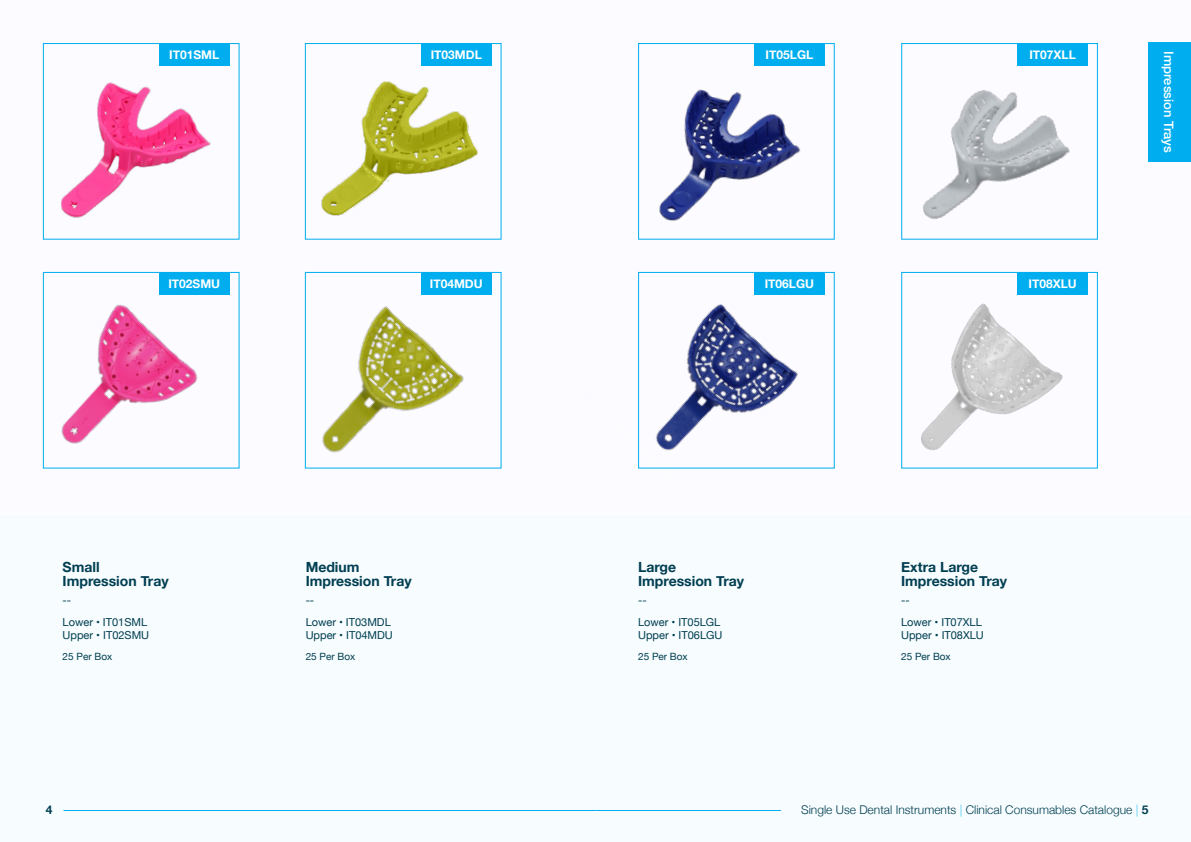
<style>
.page{position:relative;width:1191px;height:842px;background:#fff}
.page>*{position:absolute;margin:0;border:0;box-sizing:border-box;transform-origin:0 0}
.Product_Title{font:700 14px/14px "Helvetica Neue";color:#003e51}
.Page_Title_Marker{font:500 13px "Helvetica Neue";color:#fff}
.t1{font:300 12px "Helvetica Neue";color:#003e51}
.SKU_In_a_box{font:700 12px "Helvetica Neue";color:#fff}
.t2{font:700 12px "Helvetica Neue";color:#003e51}
.Details{font:11px/13.2px "Helvetica Neue";color:#003e51}
.Details-2{font:10px "Helvetica Neue";color:#003e51}
.Code___Per_box{font:10px "Helvetica Neue";color:#003e51}
.s1{font-weight:100;color:#00aeef}
.s2{font-weight:700}
</style>
<div class="page">
<div style="left:0;top:515px;width:1191px;height:327px;background:#f7fcfe"></div>
<hr style="left:0;top:515px;width:1191px;height:1px;background:#00aeef">
<hr style="left:595px;top:810px;width:186px;height:1px;background:#00aeef">
<hr style="left:63px;top:810px;width:532px;height:1px;background:#00aeef">
<div style="left:0;top:0;width:1191px;height:515px;background:#fcfbff"></div>
<div style="left:1148px;top:43px;width:43px;height:119px;background:#00aeef"></div>
<img style="left:582px;top:271px;width:256px;height:245px">
<img style="left:250px;top:271px;width:256px;height:245px">
<img style="left:42px;top:271px;width:193px;height:198px">
<img style="left:848px;top:275px;width:256px;height:241px">
<img style="left:901px;top:43px;width:197px;height:232px">
<img style="left:638px;top:89px;width:190px;height:151px">
<img style="left:304px;top:45px;width:197px;height:195px">
<img style="left:42px;top:52px;width:190px;height:188px">
<div style="left:159px;top:272px;width:71px;height:23px;background:#00aeef"></div>
<div style="left:421px;top:272px;width:71px;height:23px;background:#00aeef"></div>
<div style="left:754px;top:272px;width:71px;height:23px;background:#00aeef"></div>
<div style="left:1017px;top:272px;width:71px;height:23px;background:#00aeef"></div>
<div style="left:159px;top:43px;width:71px;height:23px;background:#00aeef"></div>
<div style="left:421px;top:43px;width:71px;height:23px;background:#00aeef"></div>
<div style="left:754px;top:43px;width:71px;height:23px;background:#00aeef"></div>
<div style="left:1017px;top:43px;width:71px;height:23px;background:#00aeef"></div>
<div style="left:43px;top:272px;width:196px;height:196px;border:1px solid #00aeef"></div>
<div style="left:305px;top:272px;width:196px;height:196px;border:1px solid #00aeef"></div>
<div style="left:638px;top:272px;width:196px;height:196px;border:1px solid #00aeef"></div>
<div style="left:901px;top:272px;width:196px;height:196px;border:1px solid #00aeef"></div>
<div style="left:43px;top:43px;width:196px;height:196px;border:1px solid #00aeef"></div>
<div style="left:305px;top:43px;width:196px;height:196px;border:1px solid #00aeef"></div>
<div style="left:638px;top:43px;width:196px;height:196px;border:1px solid #00aeef"></div>
<div style="left:901px;top:43px;width:196px;height:196px;border:1px solid #00aeef"></div>
<p class="SKU_In_a_box" style="left:169px;top:46px;width:52px">IT01SML</p>
<p class="SKU_In_a_box" style="left:431px;top:46px;width:53px">IT03MDL</p>
<p class="SKU_In_a_box" style="left:765px;top:46px;width:49px">IT05LGL</p>
<p class="SKU_In_a_box" style="left:1029px;top:46px;width:48px">IT07XLL</p>
<p class="SKU_In_a_box" style="left:168px;top:275px;width:53px">IT02SMU</p>
<p class="SKU_In_a_box" style="left:430px;top:275px;width:54px">IT04MDU</p>
<p class="SKU_In_a_box" style="left:764px;top:275px;width:51px">IT06LGU</p>
<p class="SKU_In_a_box" style="left:1028px;top:275px;width:50px">IT08XLU</p>
<p class="Page_Title_Marker" style="left:1179px;top:51px;width:103px;rotate:90deg">Impression Trays</p>
<p class="Product_Title" style="left:63px;top:560px;width:108px">Small<br>Impression Tray</p>
<p class="Details" style="left:63px;top:594px;width:10px">--</p>
<p class="Details" style="left:63px;top:616px;width:88px">Lower • IT01SML<br>Upper • IT02SMU</p>
<p class="Code___Per_box" style="left:63px;top:649px;width:51px">25 Per Box</p>
<p class="Product_Title" style="left:306px;top:560px;width:108px">Medium<br>Impression Tray</p>
<p class="Details" style="left:306px;top:594px;width:10px">--</p>
<p class="Details" style="left:306px;top:616px;width:89px">Lower • IT03MDL<br>Upper • IT04MDU</p>
<p class="Details-2" style="left:306px;top:649px;width:51px">25 Per Box</p>
<p class="Product_Title" style="left:638px;top:560px;width:108px">Large<br>Impression Tray</p>
<p class="Details" style="left:638px;top:594px;width:10px">--</p>
<p class="Details" style="left:638px;top:616px;width:86px">Lower • IT05LGL<br>Upper • IT06LGU</p>
<p class="Details-2" style="left:638px;top:649px;width:51px">25 Per Box</p>
<p class="Product_Title" style="left:901px;top:560px;width:108px">Extra Large<br>Impression Tray</p>
<p class="Details" style="left:901px;top:594px;width:10px">--</p>
<p class="Details" style="left:901px;top:616px;width:84px">Lower • IT07XLL<br>Upper • IT08XLU</p>
<p class="Details-2" style="left:901px;top:649px;width:51px">25 Per Box</p>
<p class="t2" style="left:46px;top:800px;width:8px">4</p>
<p class="t1" style="left:801px;top:800px;width:349px">Single Use Dental Instruments <span class="s1">|</span> Clinical Consumables Catalogue <span class="s1">|</span> <span class="s2">5</span></p>
</div>
